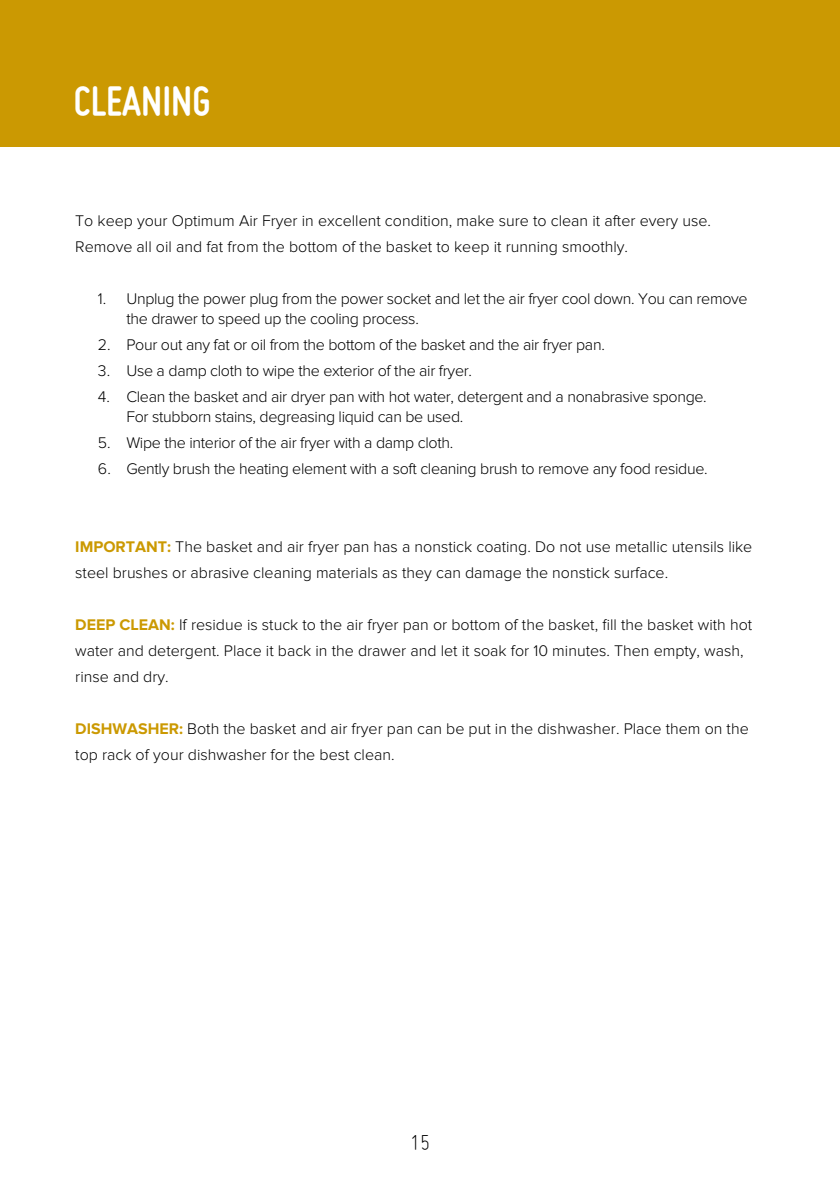
<style>
.page{position:relative;width:840px;height:1191px;background:#fff}
.page>*{position:absolute;margin:0;border:0;box-sizing:border-box;transform-origin:0 0}
.t1{font:700 44px "Miso";color:#fff}
.t2{font:300 24px "Miso";color:#000}
.t3{font:300 16px/26px "Proxima Nova";color:#000}
.t4{font:300 16px/20px "Proxima Nova";letter-spacing:-.02em;color:#000}
.s1{font-weight:700;color:#cb9902}
</style>
<div class="page">
<div style="left:0;top:0;width:839px;height:146px;background:#cb9902"></div>
<h1 class="t1" style="left:74px;top:76px;width:138px">CLEANING</h1>
<p class="t3" style="left:75px;top:208px;width:637px">To keep your Optimum Air Fryer in excellent condition, make sure to clean it after every use.<br>Remove all oil and fat from the bottom of the basket to keep it running smoothly.</p>
<p class="t4" style="left:126px;top:289px;width:622px;text-indent:-28px">1. Unplug the power plug from the power socket and let the air fryer cool down. You can remove the drawer to speed up the cooling process.</p>
<p class="t4" style="left:98px;top:335px;width:508px">2. Pour out any fat or oil from the bottom of the basket and the air fryer pan.</p>
<p class="t4" style="left:98px;top:361px;width:375px">3. Use a damp cloth to wipe the exterior of the air fryer.</p>
<p class="t4" style="left:126px;top:387px;width:581px;text-indent:-28px">4. Clean the basket and air dryer pan with hot water, detergent and a nonabrasive sponge.<br>For stubborn stains, degreasing liquid can be used.</p>
<p class="t4" style="left:98px;top:433px;width:356px">5. Wipe the interior of the air fryer with a damp cloth.</p>
<p class="t4" style="left:98px;top:459px;width:610px">6. Gently brush the heating element with a soft cleaning brush to remove any food residue.</p>
<p class="t3" style="left:75px;top:534px;width:678px"><span class="s1">IMPORTANT:</span> The basket and air fryer pan has a nonstick coating. Do not use metallic utensils like steel brushes or abrasive cleaning materials as they can damage the nonstick surface.</p>
<p class="t3" style="left:75px;top:612px;width:678px"><span class="s1">DEEP CLEAN:</span> If residue is stuck to the air fryer pan or bottom of the basket, fill the basket with hot water and detergent. Place it back in the drawer and let it soak for 10 minutes. Then empty, wash, rinse and dry.</p>
<p class="t3" style="left:75px;top:716px;width:674px"><span class="s1">DISHWASHER:</span> Both the basket and air fryer pan can be put in the dishwasher. Place them on the top rack of your dishwasher for the best clean.</p>
<h2 class="t2" style="left:410px;top:1129px;width:21px">15</h2>
</div>
